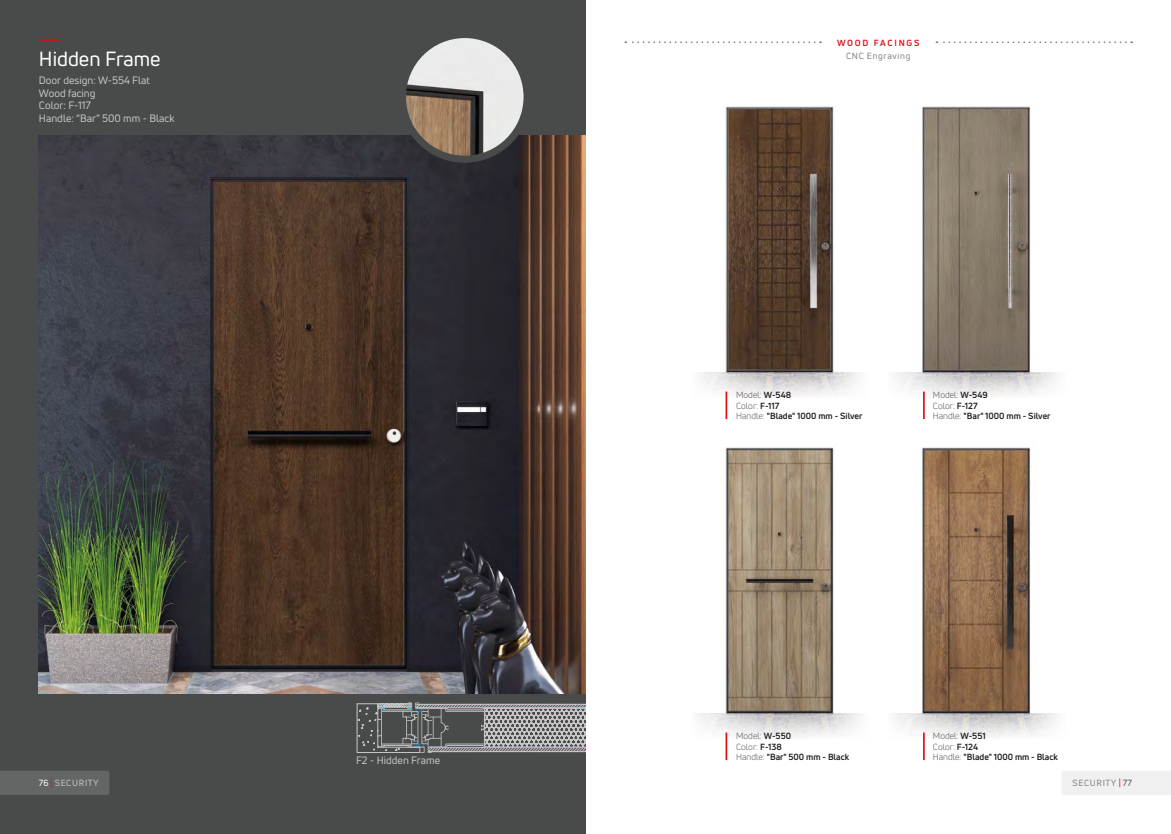
<style>
.page{position:relative;width:1171px;height:834px;background:#fff}
.page>*{position:absolute;margin:0;border:0;box-sizing:border-box;transform-origin:0 0}
.t1{font:20.12px "Uni Neue";color:#fff}
.t2{font:10.5px/12.6px "Uni Neue";color:#c6c6c6}
.t3{font:700 8.75px/10.5px "Uni Neue";color:#1d1d1b}
.t4{font:8.75px "Uni Neue";letter-spacing:.075em;color:#818080}
.t5{font:8.75px "Uni Neue";letter-spacing:.075em;color:#c6c6c6}
.t6{font:700 8.75px "Uni Neue";letter-spacing:.2em;color:#d71016}
.s1{font-weight:400;color:#504f4f}
.s2{color:#fff}
.s3{color:#d71016}
.s4{color:#504f4f}
</style>
<div class="page">
<div style="left:0;top:0;width:585px;height:833px;background:#484b4a"></div>
<img style="left:39px;top:136px;width:546px;height:557px">
<img style="left:402px;top:35px;width:125px;height:124px;border-radius:62px">
<div style="left:399px;top:31px;width:131px;height:132px;border:7px solid #484b4a;border-radius:50%"></div>
<svg style="left:356px;top:702px;width:229px;height:51px"></svg>
<svg style="left:936px;top:41px;width:196px;height:2px"></svg>
<svg style="left:625px;top:41px;width:196px;height:2px"></svg>
<hr style="left:39px;top:39px;width:21px;height:2px;background:#d71016">
<div style="left:1062px;top:771px;width:109px;height:23px;background:#f0f0f0"></div>
<div style="left:0;top:771px;width:109px;height:23px;background:#646666"></div>
<img style="left:700px;top:106px;width:159px;height:292px">
<img style="left:698px;top:414px;width:163px;height:325px">
<img style="left:894px;top:106px;width:164px;height:291px">
<img style="left:894px;top:447px;width:164px;height:291px">
<hr style="left:725px;top:732px;width:2px;height:28px;background:#d71016">
<hr style="left:923px;top:732px;width:2px;height:28px;background:#d71016">
<hr style="left:923px;top:391px;width:2px;height:28px;background:#d71016">
<hr style="left:725px;top:391px;width:2px;height:28px;background:#d71016">
<h1 class="t1" style="left:39px;top:46px;width:123px">Hidden Frame</h1>
<p class="t2" style="left:39px;top:74px;width:137px">Door design: W-554 Flat<br>Wood facing<br>Color: F-117<br>Handle: “Bar” 500 mm - Black</p>
<p class="t2" style="left:356px;top:754px;width:86px">F2 - Hidden Frame</p>
<p class="t6" style="left:837px;top:37px;width:84px">WOOD FACINGS</p>
<p class="t4" style="left:846px;top:50px;width:66px">CNC Engraving</p>
<p class="t3" style="left:736px;top:389px;width:128px"><span class="s1">Model:</span> W-548<br><span class="s1">Color:</span> F-117<br><span class="s1">Handle:</span> "Blade" 1000 mm - Silver</p>
<p class="t3" style="left:933px;top:389px;width:119px"><span class="s1">Model:</span> W-549<br><span class="s1">Color:</span> F-127<br><span class="s1">Handle:</span> "Bar" 1000 mm - Silver</p>
<p class="t3" style="left:736px;top:730px;width:115px"><span class="s1">Model:</span> W-550<br><span class="s1">Color:</span> F-138<br><span class="s1">Handle:</span> "Bar" 500 mm - Black</p>
<p class="t3" style="left:933px;top:730px;width:127px"><span class="s1">Model:</span> W-551<br><span class="s1">Color:</span> F-124<br><span class="s1">Handle:</span> "Blade" 1000 mm - Black</p>
<p class="t5" style="left:39px;top:777px;width:61px"><span class="s2">76</span> <span class="s3">|</span> SECURITY</p>
<p class="t4" style="left:1072px;top:777px;width:61px">SECURITY <span class="s3">|</span> <span class="s4">77</span></p>
</div>
